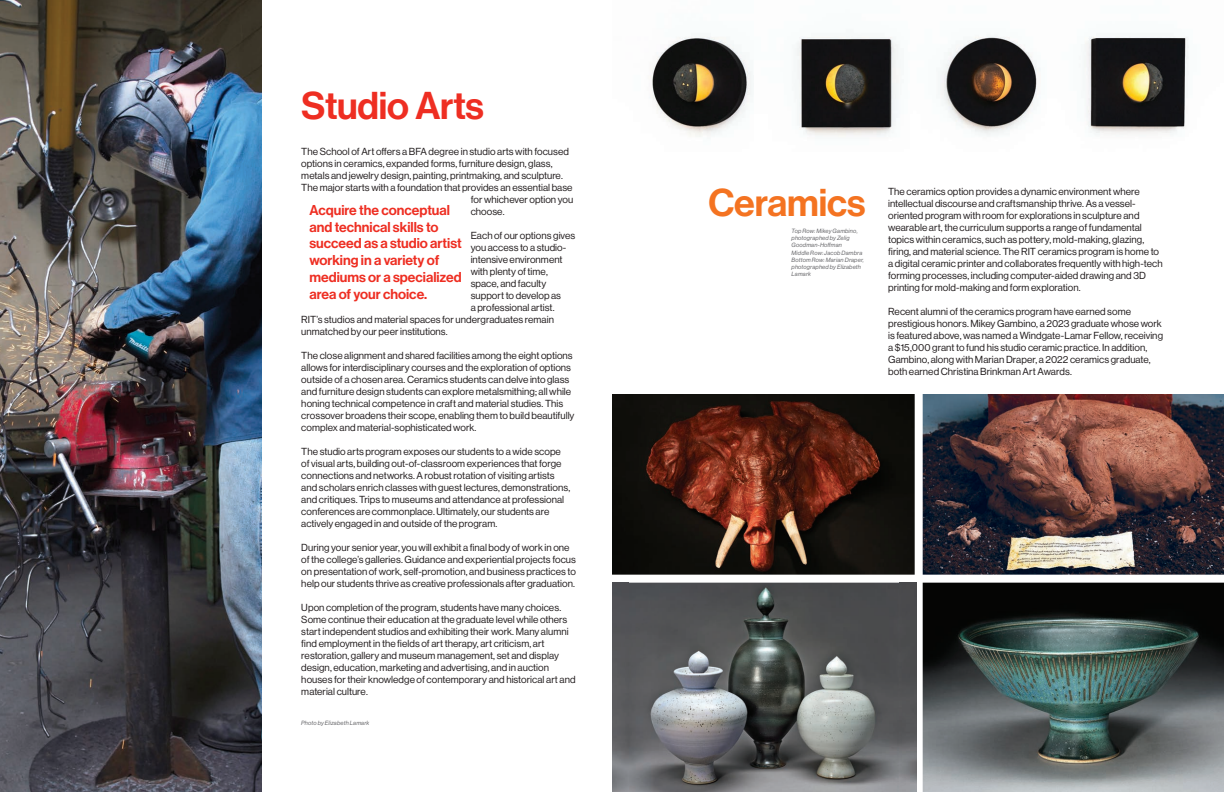
<style>
.page{position:relative;width:1224px;height:792px;background:#fff}
.page>*{position:absolute;margin:0;border:0;box-sizing:border-box;transform-origin:0 0}
.t1{font:38px "N Haas Grotesk DS Pro 65 Md";letter-spacing:-.01em;color:#ee2e22}
.t2{font:38px "N Haas Grotesk DS Pro 65 Md";letter-spacing:-.005em;color:#f47321}
.t3{font:14px/16.8px "N Haas Grotesk DS Pro 65 Md";color:#ee2e22}
.t4{font:10px/12px "N Haas Grotesk DS Pro 55 Rg";letter-spacing:.005em;color:#221d1e}
.t5{font:6px/7.2px "N Haas Grotesk DS Pro 56 It";letter-spacing:.03em;color:#636366}
</style>
<div class="page">
<img style="left:0;top:0;width:262px;height:792px">
<img style="left:612px;top:395px;width:612px;height:180px">
<img style="left:900px;top:583px;width:324px;height:209px">
<img style="left:629px;top:583px;width:271px;height:209px">
<img style="left:650px;top:37px;width:102px;height:100px">
<div style="left:915px;top:390px;width:8px;height:402px;background:#fff"></div>
<img style="left:795px;top:37px;width:104px;height:99px">
<img style="left:940px;top:36px;width:101px;height:100px">
<img style="left:1084px;top:36px;width:105px;height:98px">
<img style="left:612px;top:583px;width:17px;height:209px">
<p class="t1" style="left:301px;top:84px;width:184px">Studio Arts</p>
<p class="t4" style="left:301px;top:146px;width:269px">The School of Art offers a BFA degree in studio arts with focused</p>
<p class="t4" style="left:301px;top:158px;width:253px">options in ceramics, expanded forms, furniture design, glass,</p>
<p class="t4" style="left:301px;top:170px;width:263px">metals and jewelry design, painting, printmaking, and sculpture.</p>
<p class="t4" style="left:301px;top:182px;width:273px">The major starts with a foundation that provides an essential base</p>
<p class="t4" style="left:471px;top:194px;width:104px">for whichever option you</p>
<p class="t4" style="left:471px;top:206px;width:35px">choose.</p>
<p class="t4" style="left:471px;top:230px;width:106px">Each of our options gives</p>
<p class="t4" style="left:471px;top:242px;width:97px">you access to a studio-</p>
<p class="t4" style="left:471px;top:254px;width:93px">intensive environment</p>
<p class="t4" style="left:471px;top:266px;width:79px">with plenty of time,</p>
<p class="t4" style="left:471px;top:278px;width:77px">space, and faculty</p>
<p class="t4" style="left:471px;top:290px;width:92px">support to develop as</p>
<p class="t4" style="left:471px;top:302px;width:85px">a professional artist.</p>
<p class="t4" style="left:301px;top:314px;width:254px">RIT’s studios and material spaces for undergraduates remain</p>
<p class="t4" style="left:301px;top:326px;width:148px">unmatched by our peer institutions.</p>
<p class="t4" style="left:301px;top:350px;width:275px">The close alignment and shared facilities among the eight options allows for interdisciplinary courses and the exploration of options outside of a chosen area. Ceramics students can delve into glass and furniture design students can explore metalsmithing; all while honing technical competence in craft and material studies. This crossover broadens their scope, enabling them to build beautifully complex and material-sophisticated work.</p>
<p class="t4" style="left:301px;top:446px;width:270px">The studio arts program exposes our students to a wide scope of visual arts, building out-of-classroom experiences that forge connections and networks. A robust rotation of visiting artists and scholars enrich classes with guest lectures, demonstrations, and critiques. Trips to museums and attendance at professional conferences are commonplace. Ultimately, our students are actively engaged in and outside of the program.</p>
<p class="t4" style="left:301px;top:542px;width:276px">During your senior year, you will exhibit a final body of work in one of the college’s galleries. Guidance and experiential projects focus on presentation of work, self-promotion, and business practices to help our students thrive as creative professionals after graduation.</p>
<p class="t4" style="left:301px;top:602px;width:276px">Upon completion of the program, students have many choices.<br>Some continue their education at the graduate level while others start independent studios and exhibiting their work. Many alumni find employment in the fields of art therapy, art criticism, art restoration, gallery and museum management, set and display design, education, marketing and advertising, and in auction houses for their knowledge of contemporary and historical art and material culture.</p>
<p class="t3" style="left:309px;top:202px;width:154px">Acquire the conceptual and technical skills to succeed as a studio artist working in a variety of mediums or a specialized area of your choice.</p>
<p class="t5" style="left:301px;top:719px;width:69px">Photo by Elizabeth Lamark</p>
<p class="t2" style="left:708px;top:181px;width:159px">Ceramics</p>
<p class="t5" style="left:792px;top:227px;width:68px">Top Row: Mikey Gambino, photographed by Zelig<br>Goodman-Hoffman</p>
<p class="t5" style="left:792px;top:249px;width:72px">Middle Row: Jacob Dambra</p>
<p class="t5" style="left:792px;top:256px;width:74px">Bottom Row: Marian Draper, photographed by Elizabeth<br>Lamark</p>
<p class="t4" style="left:888px;top:185px;width:276px">The ceramics option provides a dynamic environment where intellectual discourse and craftsmanship thrive. As a vessel&shy;oriented program with room for explorations in sculpture and wearable art, the curriculum supports a range of fundamental topics within ceramics, such as pottery, mold-making, glazing, firing, and material science. The RIT ceramics program is home to a digital ceramic printer and collaborates frequently with high-tech forming processes, including computer-aided drawing and 3D printing for mold-making and form exploration.</p>
<p class="t4" style="left:888px;top:305px;width:276px">Recent alumni of the ceramics program have earned some prestigious honors. Mikey Gambino, a 2023 graduate whose work is featured above, was named a Windgate-Lamar Fellow, receiving a $15,000 grant to fund his studio ceramic practice. In addition, Gambino, along with Marian Draper, a 2022 ceramics graduate, both earned Christina Brinkman Art Awards.</p>
</div>
